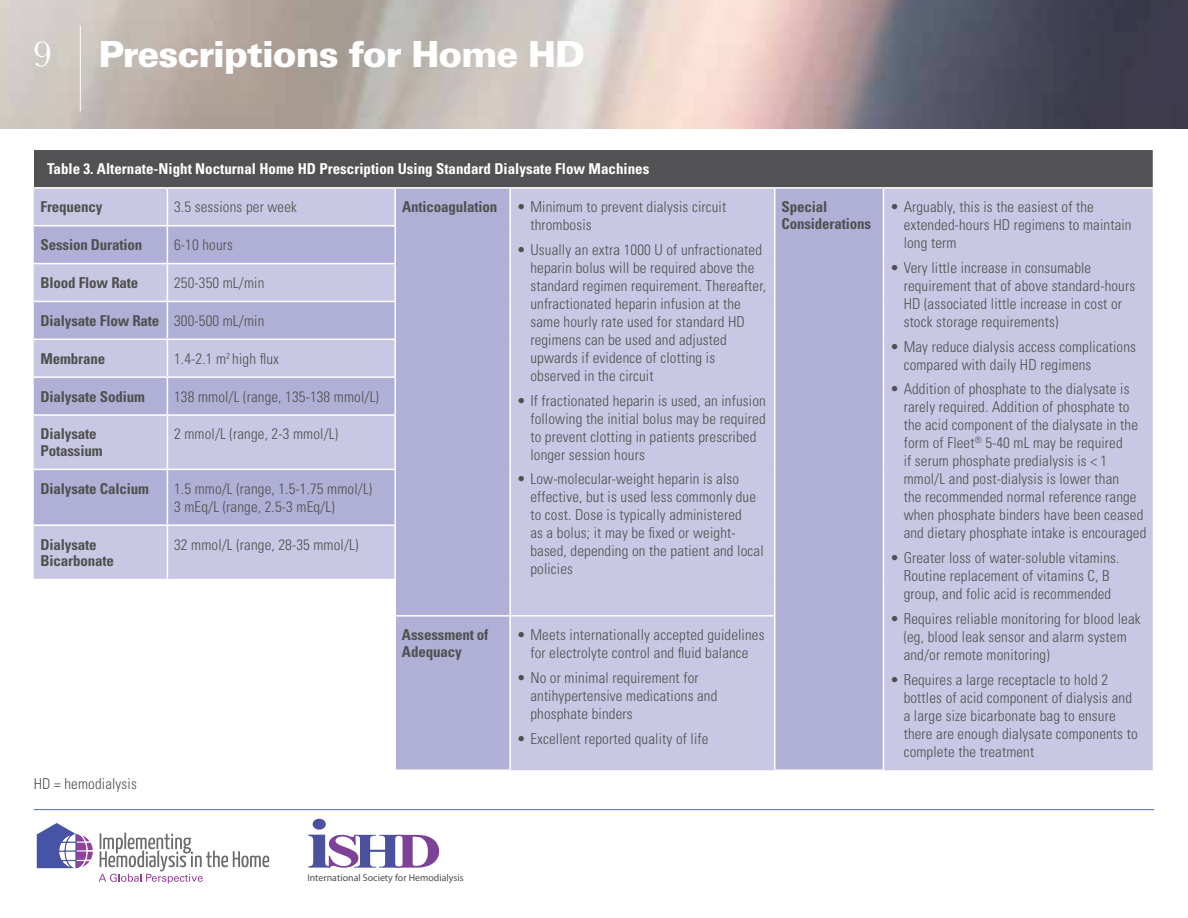
<style>
.page{position:relative;width:1188px;height:918px;background:#fff}
.page>*{position:absolute;margin:0;border:0;box-sizing:border-box;transform-origin:0 0}
.t1{font:900 36px "Univers LT Std";letter-spacing:-.03em;color:#fff}
.t2{font:300 condensed 15px/18px "Univers LT Std";letter-spacing:.01em;color:#505050}
.t3{font:700 condensed 15px/16.5px "Univers LT Std";letter-spacing:-.01em;color:#505050}
.t4{font:700 condensed 15px "Univers LT Std";color:#fff}
.t5{font:9.9px "Myriad Pro";color:#4d5051}
.s1{font-family:"Baskerville";font-weight:400;font-size:37.5px}
.s2{font-weight:300}
</style>
<div class="page">
<img style="left:0;top:0;width:1188px;height:129px">
<hr style="left:80px;top:26px;width:1px;height:85px;background:#fff">
<hr style="left:34px;top:809px;width:1120px;height:1px;background:#5d69b2">
<div style="left:34px;top:150px;width:1120px;height:38px;background:#525254"></div>
<div style="left:884px;top:189px;width:269px;height:581px;background:#c8c8e4"></div>
<svg style="left:34px;top:189px;width:849px;height:581px;background:#c6c6e2"></svg>
<hr style="left:1153px;top:150px;width:1px;height:37px;background:#fff">
<hr style="left:34px;top:187px;width:133px;height:2px;background:#fff">
<hr style="left:167px;top:187px;width:228px;height:2px;background:#fff">
<hr style="left:395px;top:187px;width:115px;height:2px;background:#fff">
<hr style="left:510px;top:187px;width:265px;height:2px;background:#fff">
<hr style="left:775px;top:187px;width:108px;height:2px;background:#fff">
<hr style="left:883px;top:187px;width:271px;height:2px;background:#fff">
<hr style="left:34px;top:225px;width:133px;height:1px;background:#fff">
<hr style="left:167px;top:225px;width:229px;height:1px;background:#fff">
<hr style="left:34px;top:263px;width:133px;height:1px;background:#fff">
<hr style="left:167px;top:263px;width:229px;height:1px;background:#fff">
<hr style="left:34px;top:301px;width:133px;height:1px;background:#fff">
<hr style="left:167px;top:301px;width:229px;height:1px;background:#fff">
<hr style="left:34px;top:339px;width:133px;height:1px;background:#fff">
<hr style="left:167px;top:339px;width:229px;height:1px;background:#fff">
<hr style="left:34px;top:376px;width:133px;height:2px;background:#fff">
<hr style="left:167px;top:376px;width:229px;height:2px;background:#fff">
<hr style="left:34px;top:414px;width:133px;height:2px;background:#fff">
<hr style="left:167px;top:414px;width:229px;height:2px;background:#fff">
<hr style="left:34px;top:469px;width:133px;height:1px;background:#fff">
<hr style="left:167px;top:469px;width:229px;height:1px;background:#fff">
<hr style="left:34px;top:524px;width:133px;height:2px;background:#fff">
<hr style="left:167px;top:524px;width:229px;height:2px;background:#fff">
<hr style="left:34px;top:579px;width:133px;height:1px;background:#fff">
<hr style="left:510px;top:615px;width:266px;height:2px;background:#fff">
<hr style="left:167px;top:189px;width:1px;height:36px;background:#fff">
<hr style="left:167px;top:226px;width:1px;height:37px;background:#fff">
<hr style="left:167px;top:264px;width:1px;height:37px;background:#fff">
<hr style="left:167px;top:302px;width:1px;height:37px;background:#fff">
<hr style="left:167px;top:340px;width:1px;height:36px;background:#fff">
<hr style="left:167px;top:378px;width:1px;height:36px;background:#fff">
<hr style="left:167px;top:416px;width:1px;height:53px;background:#fff">
<hr style="left:167px;top:470px;width:1px;height:54px;background:#fff">
<hr style="left:167px;top:526px;width:1px;height:53px;background:#fff">
<hr style="left:167px;top:579px;width:229px;height:1px;background:#fff">
<hr style="left:394px;top:189px;width:2px;height:36px;background:#fff">
<hr style="left:394px;top:226px;width:2px;height:37px;background:#fff">
<hr style="left:394px;top:264px;width:2px;height:37px;background:#fff">
<hr style="left:394px;top:302px;width:2px;height:37px;background:#fff">
<hr style="left:394px;top:340px;width:2px;height:36px;background:#fff">
<hr style="left:394px;top:378px;width:2px;height:36px;background:#fff">
<hr style="left:394px;top:416px;width:2px;height:53px;background:#fff">
<hr style="left:394px;top:470px;width:2px;height:54px;background:#fff">
<hr style="left:394px;top:526px;width:2px;height:53px;background:#fff">
<hr style="left:394px;top:580px;width:2px;height:35px;background:#fff">
<hr style="left:394px;top:617px;width:2px;height:152px;background:#fff">
<hr style="left:509px;top:189px;width:2px;height:37px;background:#fff">
<hr style="left:509px;top:226px;width:2px;height:38px;background:#fff">
<hr style="left:509px;top:264px;width:2px;height:37px;background:#fff">
<hr style="left:509px;top:301px;width:2px;height:38px;background:#fff">
<hr style="left:509px;top:339px;width:2px;height:38px;background:#fff">
<hr style="left:509px;top:377px;width:2px;height:38px;background:#fff">
<hr style="left:509px;top:415px;width:2px;height:54px;background:#fff">
<hr style="left:509px;top:469px;width:2px;height:56px;background:#fff">
<hr style="left:509px;top:525px;width:2px;height:55px;background:#fff">
<hr style="left:509px;top:580px;width:2px;height:35px;background:#fff">
<hr style="left:509px;top:617px;width:2px;height:152px;background:#fff">
<hr style="left:394px;top:615px;width:116px;height:2px;background:#fff">
<hr style="left:394px;top:769px;width:117px;height:2px;background:#fff">
<hr style="left:774px;top:189px;width:2px;height:37px;background:#fff">
<hr style="left:774px;top:226px;width:2px;height:38px;background:#fff">
<hr style="left:774px;top:264px;width:2px;height:37px;background:#fff">
<hr style="left:774px;top:301px;width:2px;height:38px;background:#fff">
<hr style="left:774px;top:339px;width:2px;height:38px;background:#fff">
<hr style="left:774px;top:377px;width:2px;height:38px;background:#fff">
<hr style="left:774px;top:415px;width:2px;height:54px;background:#fff">
<hr style="left:774px;top:469px;width:2px;height:56px;background:#fff">
<hr style="left:774px;top:525px;width:2px;height:55px;background:#fff">
<hr style="left:774px;top:580px;width:2px;height:35px;background:#fff">
<hr style="left:774px;top:617px;width:2px;height:152px;background:#fff">
<hr style="left:774px;top:769px;width:110px;height:2px;background:#fff">
<svg style="left:99px;top:833px;width:170px;height:51px"></svg>
<svg style="left:37px;top:823px;width:56px;height:45px"></svg>
<svg style="left:308px;top:819px;width:131px;height:64px"></svg>
<h1 class="t1" style="left:33px;top:31px;width:554px"><span class="s1">9</span> Prescriptions for Home HD</h1>
<p class="t4" style="left:47px;top:160px;width:604px">Table 3. Alternate-Night Nocturnal Home HD Prescription Using Standard Dialysate Flow Machines</p>
<p class="t3" style="left:40px;top:199px;width:64px">Frequency</p>
<p class="t2" style="left:174px;top:198px;width:124px">3.5 sessions per week</p>
<p class="t3" style="left:402px;top:199px;width:97px">Anticoagulation</p>
<p class="t2" style="left:530px;top:198px;width:197px;text-indent:-14px">• Minimum to prevent dialysis circuit thrombosis</p>
<p class="t2" style="left:530px;top:241px;width:237px;text-indent:-14px">• Usually an extra 1000 U of unfractionated heparin bolus will be required above the standard regimen requirement. Thereafter, unfractionated heparin infusion at the same hourly rate used for standard HD regimens can be used and adjusted upwards if evidence of clotting is observed in the circuit</p>
<p class="t2" style="left:530px;top:391px;width:237px;text-indent:-14px">• If fractionated heparin is used, an infusion following the initial bolus may be required to prevent clotting in patients prescribed longer session hours</p>
<p class="t2" style="left:530px;top:470px;width:235px;text-indent:-14px">• Low-molecular-weight heparin is also effective, but is used less commonly due to cost. Dose is typically administered<br>as a bolus; it may be fixed or weight&shy;based, depending on the patient and local policies</p>
<p class="t3" style="left:41px;top:236px;width:103px">Session Duration</p>
<p class="t2" style="left:174px;top:236px;width:60px">6-10 hours</p>
<p class="t3" style="left:41px;top:274px;width:99px">Blood Flow Rate</p>
<p class="t2" style="left:174px;top:274px;width:92px">250-350 mL/min</p>
<p class="t3" style="left:41px;top:312px;width:225px">Dialysate Flow Rate <span class="s2">300-500 mL/min</span></p>
<p class="t3" style="left:41px;top:350px;width:66px">Membrane</p>
<p class="t2" style="left:174px;top:349px;width:106px">1.4-2.1 m<sup>2</sup> high flux</p>
<p class="t3" style="left:40px;top:388px;width:106px">Dialysate Sodium</p>
<p class="t2" style="left:174px;top:387px;width:206px">138 mmol/L (range, 135-138 mmol/L)</p>
<p class="t3" style="left:40px;top:426px;width:64px">Dialysate<br>Potassium</p>
<p class="t2" style="left:174px;top:425px;width:165px">2 mmol/L (range, 2-3 mmol/L)</p>
<p class="t3" style="left:40px;top:480px;width:110px">Dialysate Calcium</p>
<p class="t2" style="left:174px;top:479px;width:200px">1.5 mmo/L (range, 1.5-1.75 mmol/L)<br>3 mEq/L (range, 2.5-3 mEq/L)</p>
<p class="t3" style="left:40px;top:536px;width:75px">Dialysate<br>Bicarbonate</p>
<p class="t2" style="left:174px;top:535px;width:186px">32 mmol/L (range, 28-35 mmol/L)</p>
<p class="t2" style="left:34px;top:775px;width:105px">HD = hemodialysis</p>
<p class="t3" style="left:402px;top:627px;width:88px">Assessment of<br>Adequacy</p>
<p class="t2" style="left:517px;top:626px;width:249px;text-align:center">• Meets internationally accepted guidelines for electrolyte control and fluid balance</p>
<p class="t2" style="left:530px;top:669px;width:189px;text-indent:-14px">• No or minimal requirement for antihypertensive medications and phosphate binders</p>
<p class="t2" style="left:517px;top:729px;width:193px">• Excellent reported quality of life</p>
<p class="t3" style="left:782px;top:199px;width:91px">Special<br>Considerations</p>
<p class="t2" style="left:904px;top:198px;width:229px;text-indent:-14px">• Arguably, this is the easiest of the extended-hours HD regimens to maintain long term</p>
<p class="t2" style="left:904px;top:259px;width:233px;text-indent:-14px">• Very little increase in consumable requirement that of above standard-hours HD (associated little increase in cost or stock storage requirements)</p>
<p class="t2" style="left:904px;top:337px;width:234px;text-indent:-14px">• May reduce dialysis access complications compared with daily HD regimens</p>
<p class="t2" style="left:904px;top:380px;width:244px;text-indent:-14px">• Addition of phosphate to the dialysate is rarely required. Addition of phosphate to the acid component of the dialysate in the form of Fleet<sup>®</sup> 5-40 mL may be required<br>if serum phosphate predialysis is &lt; 1 mmol/L and post-dialysis is lower than<br>the recommended normal reference range when phosphate binders have been ceased and dietary phosphate intake is encouraged</p>
<p class="t2" style="left:890px;top:549px;width:231px;text-align:center">• Greater loss of water-soluble vitamins.<br>Routine replacement of vitamins C, B group, and folic acid is recommended</p>
<p class="t2" style="left:904px;top:610px;width:238px;text-indent:-14px">• Requires reliable monitoring for blood leak (eg, blood leak sensor and alarm system and/or remote monitoring)</p>
<p class="t2" style="left:904px;top:670px;width:236px;text-indent:-14px">• Requires a large receptacle to hold 2 bottles of acid component of dialysis and a large size bicarbonate bag to ensure there are enough dialysate components to complete the treatment</p>
<p class="t5" style="left:307px;top:871px;width:158px">International Society for Hemodialysis</p>
</div>
